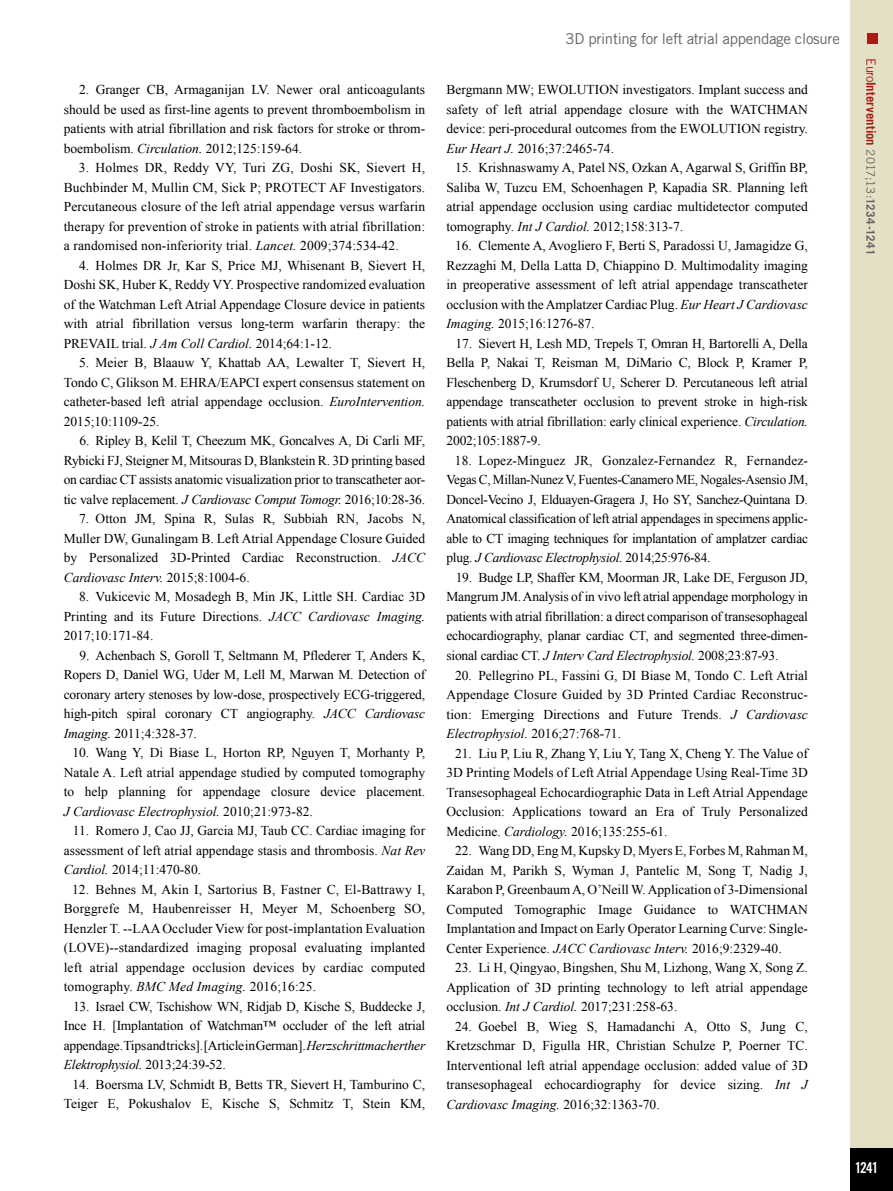
<style>
.page{position:relative;width:893px;height:1191px;background:#fff}
.page>*{position:absolute;margin:0;border:0;box-sizing:border-box;transform-origin:0 0}
.t1{font:15px "Trade Gothic LT Std";letter-spacing:-.02em;color:#646363}
.t2{font:15px "Trade Gothic LT Std Bd Cn 20";color:#fff}
.t3{font:13.5px/19.5px "Times New Roman";color:#000;text-align:justify}
.t4{font:700 12.75px "Trade Gothic LT Std";letter-spacing:.005em;color:#a91b18}
.s1{font-style:italic}
.s2{font-weight:400}
.s3{font-weight:400;font-size:11.7px;color:#646363}
.s4{font-size:11.7px;color:#646363}
</style>
<div class="page">
<div style="left:850px;top:0;width:43px;height:1191px;background:#e4e0c5"></div>
<div style="left:850px;top:1148px;width:43px;height:43px;background:#000"></div>
<div style="left:867px;top:34px;width:11px;height:10px;background:#a91b18"></div>
<p class="t3" style="left:64px;top:80px;width:363px;text-indent:15px">2. Granger CB, Armaganijan LV. Newer oral anticoagulants should be used as first-line agents to prevent thromboembolism in patients with atrial fibrillation and risk factors for stroke or throm&shy;boembolism. <span class="s1">Circulation.</span> 2012;125:159-64.</p>
<p class="t3" style="left:64px;top:158px;width:363px;text-indent:15px">3. Holmes DR, Reddy VY, Turi ZG, Doshi SK, Sievert H, Buchbinder M, Mullin CM, Sick P; PROTECT AF Investigators.<br>Percutaneous closure of the left atrial appendage versus warfarin therapy for prevention of stroke in patients with atrial fibrillation: a randomised non-inferiority trial. <span class="s1">Lancet.</span> 2009;374:534-42.</p>
<p class="t3" style="left:64px;top:255px;width:363px;text-indent:15px">4. Holmes DR Jr, Kar S, Price MJ, Whisenant B, Sievert H, Doshi SK, Huber K, Reddy VY. Prospective randomized evaluation of the Watchman Left Atrial Appendage Closure device in patients with atrial fibrillation versus long-term warfarin therapy: the PREVAIL trial. <span class="s1">J Am Coll Cardiol.</span> 2014;64:1-12.</p>
<p class="t3" style="left:64px;top:353px;width:363px;text-indent:15px">5. Meier B, Blaauw Y, Khattab AA, Lewalter T, Sievert H, Tondo C, Glikson M. EHRA/EAPCI expert consensus statement on catheter-based left atrial appendage occlusion. <span class="s1">EuroIntervention.<br></span>2015;10:1109-25.</p>
<p class="t3" style="left:64px;top:431px;width:363px;text-indent:16px">6. Ripley B, Kelil T, Cheezum MK, Goncalves A, Di Carli MF, Rybicki FJ, Steigner M, Mitsouras D, Blankstein R. 3D printing based on cardiac CT assists anatomic visualization prior to transcatheter aor&shy;tic valve replacement. <span class="s1">J Cardiovasc Comput Tomogr.</span> 2016;10:28-36.</p>
<p class="t3" style="left:64px;top:509px;width:363px;text-indent:15px">7. Otton JM, Spina R, Sulas R, Subbiah RN, Jacobs N, Muller DW, Gunalingam B. Left Atrial Appendage Closure Guided by Personalized 3D-Printed Cardiac Reconstruction. <span class="s1">JACC Cardiovasc Interv.</span> 2015;8:1004-6.</p>
<p class="t3" style="left:64px;top:587px;width:363px;text-indent:15px">8. Vukicevic M, Mosadegh B, Min JK, Little SH. Cardiac 3D Printing and its Future Directions. <span class="s1">JACC Cardiovasc Imaging.<br></span>2017;10:171-84.</p>
<p class="t3" style="left:64px;top:645px;width:363px;text-indent:16px">9. Achenbach S, Goroll T, Seltmann M, Pflederer T, Anders K, Ropers D, Daniel WG, Uder M, Lell M, Marwan M. Detection of coronary artery stenoses by low-dose, prospectively ECG-triggered, high-pitch spiral coronary CT angiography. <span class="s1">JACC Cardiovasc Imaging.</span> 2011;4:328-37.</p>
<p class="t3" style="left:64px;top:743px;width:363px;text-indent:9px">10. Wang Y, Di Biase L, Horton RP, Nguyen T, Morhanty P, Natale A. Left atrial appendage studied by computed tomography to help planning for appendage closure device placement.<br><span class="s1">J Cardiovasc Electrophysiol.</span> 2010;21:973-82.</p>
<p class="t3" style="left:64px;top:821px;width:363px;text-indent:9px">11. Romero J, Cao JJ, Garcia MJ, Taub CC. Cardiac imaging for assessment of left atrial appendage stasis and thrombosis. <span class="s1">Nat Rev Cardiol.</span> 2014;11:470-80.</p>
<p class="t3" style="left:64px;top:879px;width:363px;text-indent:8px">12. Behnes M, Akin I, Sartorius B, Fastner C, El-Battrawy I, Borggrefe M, Haubenreisser H, Meyer M, Schoenberg SO, Henzler T. --LAA Occluder View for post-implantation Evaluation (LOVE)--standardized imaging proposal evaluating implanted left atrial appendage occlusion devices by cardiac computed tomography. <span class="s1">BMC Med Imaging.</span> 2016;16:25.</p>
<p class="t3" style="left:64px;top:996px;width:363px;text-indent:9px">13. Israel CW, Tschishow WN, Ridjab D, Kische S, Buddecke J, Ince H. [Implantation of Watchman™ occluder of the left atrial appendage. Tips and tricks]. [Article in German]. <span class="s1">Herzschrittmacherther Elektrophysiol.</span> 2013;24:39-52.</p>
<p class="t3" style="left:64px;top:1074px;width:363px;text-align:right">14. Boersma LV, Schmidt B, Betts TR, Sievert H, Tamburino C,<br>Teiger E, Pokushalov E, Kische S, Schmitz T, Stein KM,</p>
<p class="t1" style="left:565px;top:30px;width:276px">3D printing for left atrial appendage closure</p>
<p class="t3" style="left:446px;top:79px;width:363px">Bergmann MW; EWOLUTION investigators. Implant success and safety of left atrial appendage closure with the WATCHMAN device: peri-procedural outcomes from the EWOLUTION registry.<br><span class="s1">Eur Heart J.</span> 2016;37:2465-74.</p>
<p class="t3" style="left:446px;top:157px;width:363px;text-indent:9px">15. Krishnaswamy A, Patel NS, Ozkan A, Agarwal S, Griffin BP, Saliba W, Tuzcu EM, Schoenhagen P, Kapadia SR. Planning left atrial appendage occlusion using cardiac multidetector computed tomography. <span class="s1">Int J Cardiol.</span> 2012;158:313-7.</p>
<p class="t3" style="left:446px;top:235px;width:363px;text-indent:9px">16. Clemente A, Avogliero F, Berti S, Paradossi U, Jamagidze G, Rezzaghi M, Della Latta D, Chiappino D. Multimodality imaging in preoperative assessment of left atrial appendage transcatheter occlusion with the Amplatzer Cardiac Plug. <span class="s1">Eur Heart J Cardiovasc Imaging.</span> 2015;16:1276-87.</p>
<p class="t3" style="left:446px;top:333px;width:363px;text-indent:9px">17. Sievert H, Lesh MD, Trepels T, Omran H, Bartorelli A, Della Bella P, Nakai T, Reisman M, DiMario C, Block P, Kramer P, Fleschenberg D, Krumsdorf U, Scherer D. Percutaneous left atrial appendage transcatheter occlusion to prevent stroke in high-risk patients with atrial fibrillation: early clinical experience. <span class="s1">Circulation.<br></span>2002;105:1887-9.</p>
<p class="t3" style="left:446px;top:450px;width:363px;text-indent:8px">18. Lopez-Minguez JR, Gonzalez-Fernandez R, Fernandez-Vegas C, Millan-Nunez V, Fuentes-Canamero ME, Nogales-Asensio JM, Doncel-Vecino J, Elduayen-Gragera J, Ho SY, Sanchez-Quintana D.<br>Anatomical classification of left atrial appendages in specimens applic&shy;able to CT imaging techniques for implantation of amplatzer cardiac plug. <span class="s1">J Cardiovasc Electrophysiol.</span> 2014;25:976-84.</p>
<p class="t3" style="left:446px;top:567px;width:363px;text-indent:9px">19. Budge LP, Shaffer KM, Moorman JR, Lake DE, Ferguson JD, Mangrum JM. Analysis of in vivo left atrial appendage morphology in patients with atrial fibrillation: a direct comparison of transesophageal echocardiography, planar cardiac CT, and segmented three-dimen&shy;sional cardiac CT. <span class="s1">J Interv Card Electrophysiol.</span> 2008;23:87-93.</p>
<p class="t3" style="left:446px;top:665px;width:363px;text-indent:9px">20. Pellegrino PL, Fassini G, DI Biase M, Tondo C. Left Atrial Appendage Closure Guided by 3D Printed Cardiac Reconstruc&shy;tion: Emerging Directions and Future Trends. <span class="s1">J Cardiovasc Electrophysiol.</span> 2016;27:768-71.</p>
<p class="t3" style="left:446px;top:743px;width:363px;text-indent:9px">21. Liu P, Liu R, Zhang Y, Liu Y, Tang X, Cheng Y. The Value of 3D Printing Models of Left Atrial Appendage Using Real-Time 3D Transesophageal Echocardiographic Data in Left Atrial Appendage Occlusion: Applications toward an Era of Truly Personalized Medicine. <span class="s1">Cardiology.</span> 2016;135:255-61.</p>
<p class="t3" style="left:446px;top:840px;width:363px;text-indent:9px">22. Wang DD, Eng M, Kupsky D, Myers E, Forbes M, Rahman M, Zaidan M, Parikh S, Wyman J, Pantelic M, Song T, Nadig J, Karabon P, Greenbaum A, O’Neill W. Application of 3-Dimensional Computed Tomographic Image Guidance to WATCHMAN Implantation and Impact on Early Operator Learning Curve: Single-Center Experience. <span class="s1">JACC Cardiovasc Interv.</span> 2016;9:2329-40.</p>
<p class="t3" style="left:446px;top:957px;width:363px;text-indent:9px">23. Li H, Qingyao, Bingshen, Shu M, Lizhong, Wang X, Song Z.<br>Application of 3D printing technology to left atrial appendage occlusion. <span class="s1">Int J Cardiol.</span> 2017;231:258-63.</p>
<p class="t3" style="left:446px;top:1016px;width:363px;text-indent:9px">24. Goebel B, Wieg S, Hamadanchi A, Otto S, Jung C, Kretzschmar D, Figulla HR, Christian Schulze P, Poerner TC.<br>Interventional left atrial appendage occlusion: added value of 3D transesophageal echocardiography for device sizing. <span class="s1">Int J Cardiovasc Imaging.</span> 2016;32:1363-70.</p>
<p class="t4" style="left:879px;top:58px;width:198px;rotate:90deg"><span class="s2">Euro</span>Intervention <span class="s3">2017;13:</span><span class="s4">1234-1241</span></p>
<p class="t2" style="left:855px;top:1158px;width:25px">1241</p>
</div>
